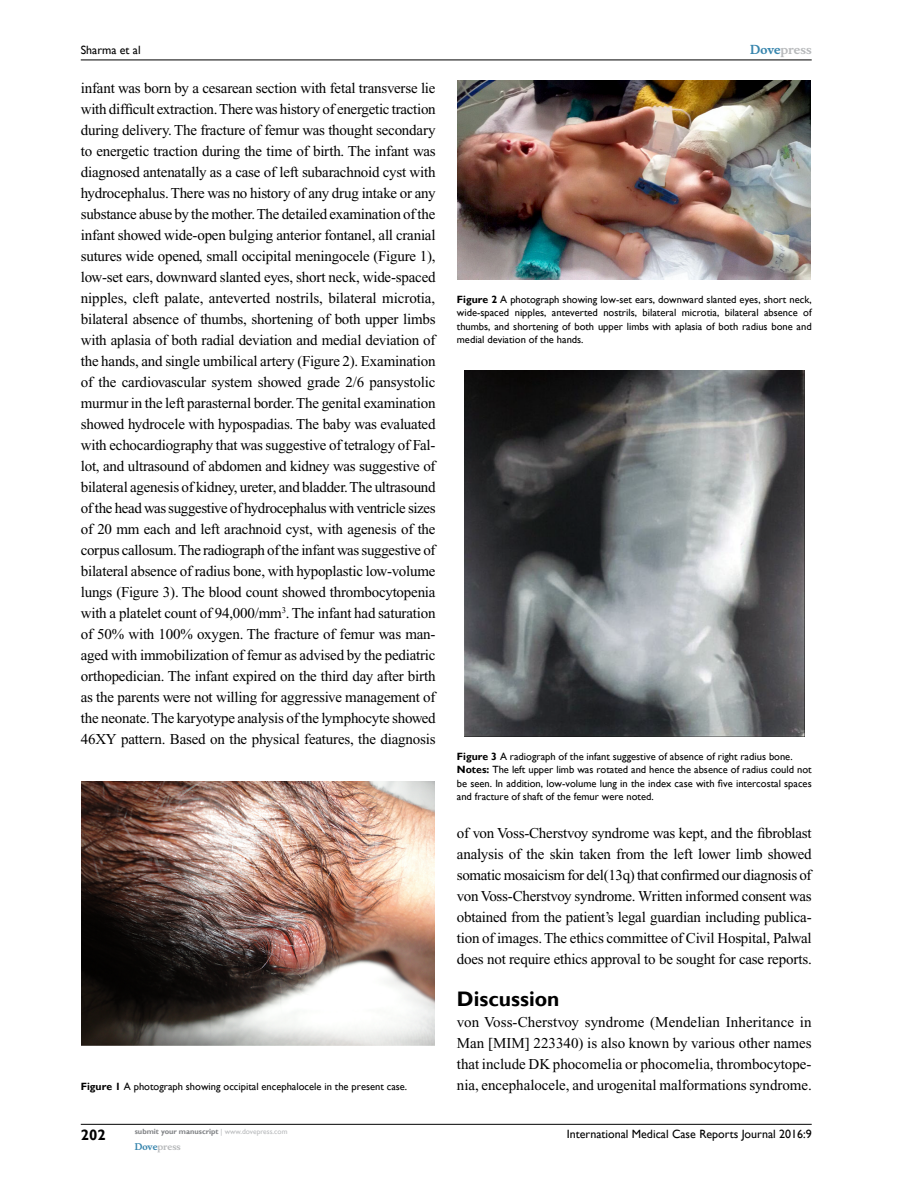
<style>
.page{position:relative;width:918px;height:1188px;background:#fff}
.page>*{position:absolute;margin:0;border:0;box-sizing:border-box;transform-origin:0 0}
.t1{font:700 21px "Gill Sans";color:#000}
.t2{font:15px/21px "Times New Roman";letter-spacing:-.015em;color:#000;text-align:justify}
.t3{font:700 15px "Gill Sans";color:#000}
.t4{font:12px "Gill Sans";color:#000}
.t5{font:700 12px "Musee";color:#b8babc}
.t6{font:10.5px/13.5px "Gill Sans";color:#000;text-align:justify}
.t7{font:700 9px "Musee";color:#b8babc}
.t8{font:700 7.5px "Gill Sans";color:#808285}
.s1{font-weight:700}
.s2{font-weight:400;color:#b8babc}
.s3{color:#3785ad}
</style>
<div class="page">
<hr style="left:81px;top:1124px;width:731px;height:1px;background:#000">
<hr style="left:81px;top:60px;width:731px;height:1px;background:#000">
<img style="left:82px;top:781px;width:353px;height:265px">
<img style="left:458px;top:81px;width:353px;height:198px">
<img style="left:464px;top:370px;width:340px;height:366px">
<p class="t4" style="left:81px;top:43px;width:61px">Sharma et al</p>
<p class="t2" style="left:81px;top:77px;width:357px">infant was born by a cesarean section with fetal transverse lie with difficult extraction. There was history of energetic traction during delivery. The fracture of femur was thought secondary to energetic traction during the time of birth. The infant was diagnosed antenatally as a case of left subarachnoid cyst with hydrocephalus. There was no history of any drug intake or any substance abuse by the mother. The detailed examination of the infant showed wide-open bulging anterior fontanel, all cranial sutures wide opened, small occipital meningocele (Figure 1), low-set ears, downward slanted eyes, short neck, wide-spaced nipples, cleft palate, anteverted nostrils, bilateral microtia, bilateral absence of thumbs, shortening of both upper limbs with aplasia of both radial deviation and medial deviation of the hands, and single umbilical artery (Figure 2). Examination of the cardiovascular system showed grade 2/6 pansystolic murmur in the left parasternal border. The genital examination showed hydrocele with hypospadias. The baby was evaluated with echocardiography that was suggestive of tetralogy of Fal&shy;lot, and ultrasound of abdomen and kidney was suggestive of bilateral agenesis of kidney, ureter, and bladder. The ultrasound of the head was suggestive of hydrocephalus with ventricle sizes of 20 mm each and left arachnoid cyst, with agenesis of the corpus callosum. The radiograph of the infant was suggestive of bilateral absence of radius bone, with hypoplastic low-volume lungs (Figure 3). The blood count showed thrombocytopenia with a platelet count of 94,000/mm<sup>3</sup>. The infant had saturation of 50% with 100% oxygen. The fracture of femur was man&shy;aged with immobilization of femur as advised by the pediatric orthopedician. The infant expired on the third day after birth as the parents were not willing for aggressive management of the neonate. The karyotype analysis of the lymphocyte showed 46XY pattern. Based on the physical features, the diagnosis</p>
<p class="t6" style="left:81px;top:1080px;width:328px"><span class="s1">Figure 1</span> A photograph showing occipital encephalocele in the present case.</p>
<p class="t3" style="left:81px;top:1126px;width:26px">202</p>
<p class="t8" style="left:135px;top:1127px;width:154px">submit your manuscript <span class="s2">| www.dovepress.com</span></p>
<p class="t7" style="left:135px;top:1141px;width:48px"><span class="s3">Dove</span>press</p>
<p class="t5" style="left:750px;top:43px;width:63px"><span class="s3">Dove</span>press</p>
<p class="t6" style="left:457px;top:293px;width:356px"><span class="s1">Figure 2</span> A photograph showing low-set ears, downward slanted eyes, short neck, wide-spaced nipples, anteverted nostrils, bilateral microtia, bilateral absence of thumbs, and shortening of both upper limbs with aplasia of both radius bone and medial deviation of the hands.</p>
<p class="t6" style="left:457px;top:750px;width:356px;text-align:left"><span class="s1">Figure 3</span> A radiograph of the infant suggestive of absence of right radius bone.<br><span class="s1">Notes:</span> The left upper limb was rotated and hence the absence of radius could not be seen. In addition, low-volume lung in the index case with five intercostal spaces and fracture of shaft of the femur were noted.</p>
<p class="t2" style="left:457px;top:823px;width:356px">of von Voss-Cherstvoy syndrome was kept, and the fibroblast analysis of the skin taken from the left lower limb showed somatic mosaicism for del(13q) that confirmed our diagnosis of von Voss-Cherstvoy syndrome. Written informed consent was obtained from the patient’s legal guardian including publica&shy;tion of images. The ethics committee of Civil Hospital, Palwal does not require ethics approval to be sought for case reports.</p>
<h1 class="t1" style="left:457px;top:987px;width:104px">Discussion</h1>
<p class="t2" style="left:457px;top:1012px;width:357px">von Voss-Cherstvoy syndrome (Mendelian Inheritance in Man [MIM] 223340) is also known by various other names that include DK phocomelia or phocomelia, thrombocytope&shy;nia, encephalocele, and urogenital malformations syndrome.</p>
<p class="t4" style="left:567px;top:1127px;width:246px">International Medical Case Reports Journal 2016:9</p>
</div>
